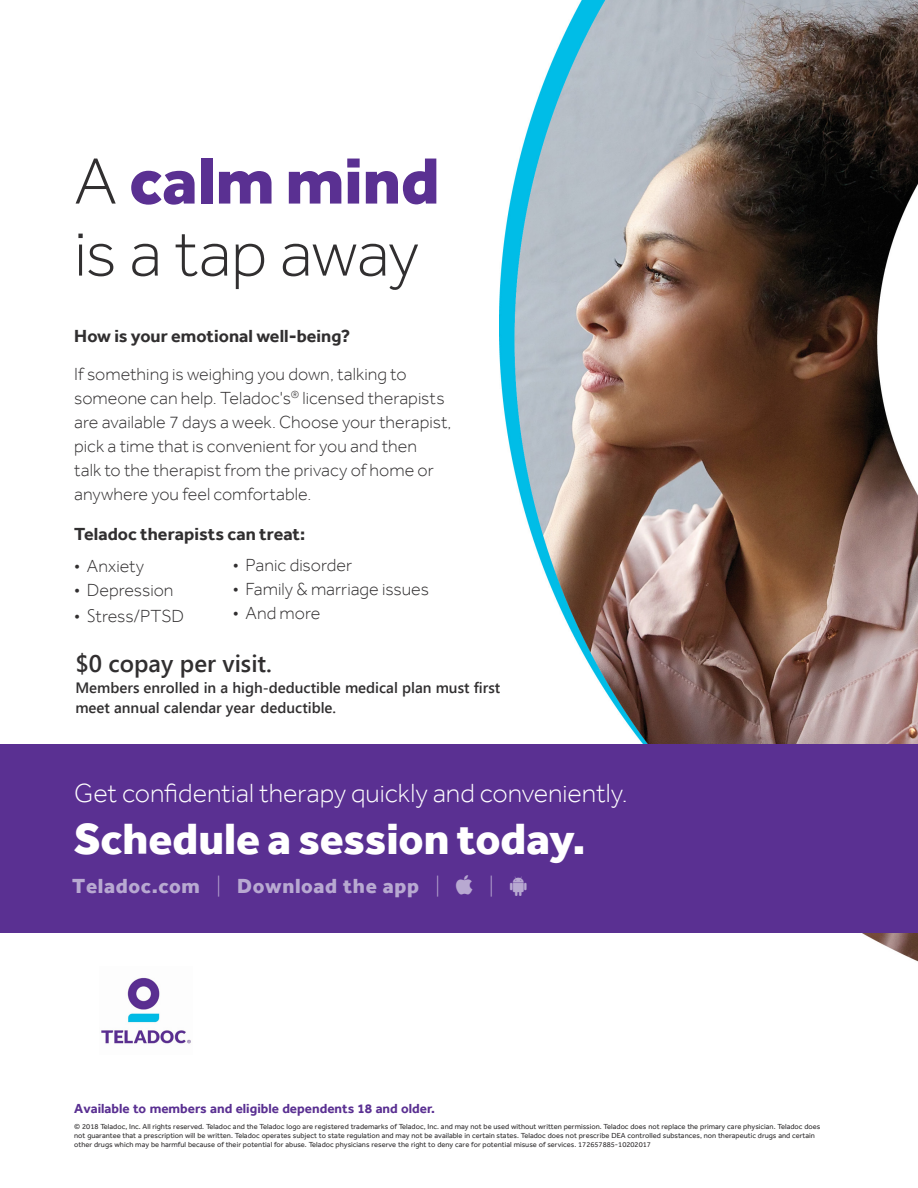
<style>
.page{position:relative;width:918px;height:1188px;background:#fff}
.page>*{position:absolute;margin:0;border:0;box-sizing:border-box;transform-origin:0 0}
.t1{font:300 67.5px/72px "Effra";letter-spacing:-.015em;color:#312f30}
.t2{font:800 45px "Effra";letter-spacing:-.005em;color:#fff}
.t3{font:300 27px "Effra";letter-spacing:-.005em;color:#fff}
.t4{font:600 24px "Segoe UI";color:#312f30}
.t5{font:800 21px "Effra";letter-spacing:.03em;color:#b8a9d1}
.t6{font:300 21px "Effra";color:#b8a9d1}
.t7{font:300 18px/24px "Effra";color:#312f30}
.t8{font:700 18px "Effra";letter-spacing:.005em;color:#312f30}
.t9{font:600 15px/20px "Segoe UI";color:#312f30}
.t10{font:700 13.5px "Effra";color:#5a3092}
.t11{font:7.5px/9px "Effra";color:#312f30}
.s1{font-weight:800;color:#5a3092}
.s2{font-weight:700}
.s3{font-family:"Segoe UI"}
.s4{font-weight:300}
</style>
<div class="page">
<img style="left:500px;top:0;width:418px;height:962px">
<div style="left:0;top:744px;width:918px;height:189px;background:#5a3092"></div>
<img style="left:101px;top:977px;width:90px;height:67px">
<p class="t1" style="left:74px;top:145px;width:367px">A <span class="s1">calm mind </span>is a tap away</p>
<p class="t7" style="left:74px;top:317px;width:334px;line-height:38px"><span class="s2">How is your emotional well-being?<br></span>If something is weighing you down, talking to</p>
<p class="t7" style="left:74px;top:386px;width:379px">someone can help. Teladoc's<sup>®</sup> licensed therapists are available 7 days a week. Choose your therapist, pick a time that is convenient for you and then<br>talk to the therapist from the privacy of home or anywhere you feel comfortable.</p>
<p class="t8" style="left:74px;top:523px;width:233px">Teladoc therapists can treat:</p>
<p class="t7" style="left:74px;top:554px;width:71px">• Anxiety</p>
<p class="t7" style="left:74px;top:578px;width:101px">• Depression</p>
<p class="t7" style="left:74px;top:604px;width:111px">• <span class="s3">S</span>tress/PTSD</p>
<p class="t7" style="left:233px;top:553px;width:121px">• Panic disorder</p>
<p class="t7" style="left:233px;top:577px;width:198px">• Family &amp; marriage issues</p>
<p class="t7" style="left:233px;top:601px;width:89px">• And more</p>
<p class="t4" style="left:75px;top:646px;width:198px">$0 copay per visit.</p>
<p class="t9" style="left:75px;top:677px;width:426px">Members enrolled in a high-deductible medical plan must first meet annual calendar year deductible.</p>
<p class="t3" style="left:74px;top:778px;width:555px">Get confidential therapy quickly and conveniently.</p>
<p class="t2" style="left:74px;top:811px;width:513px">Schedule a session today.</p>
<p class="t5" style="left:72px;top:873px;width:369px">Teladoc.com <span class="s4">|</span> Download the app <span class="s4">|</span></p>
<p class="t6" style="left:489px;top:874px;width:6px">|</p>
<p class="t10" style="left:74px;top:1101px;width:362px">Available to members and eligible dependents 18 and older.</p>
<p class="t11" style="left:74px;top:1122px;width:748px">© 2018 Teladoc, Inc. All rights reserved. Teladoc and the Teladoc logo are registered trademarks of Teladoc, Inc. and may not be used without written permission. Teladoc does not replace the primary care physician. Teladoc does not guarantee that a prescription will be written. Teladoc operates subject to state regulation and may not be available in certain states. Teladoc does not prescribe DEA controlled substances, non therapeutic drugs and certain other drugs which may be harmful because of their potential for abuse. Teladoc physicians reserve the right to deny care for potential misuse of services. 172657885-10202017</p>
</div>
